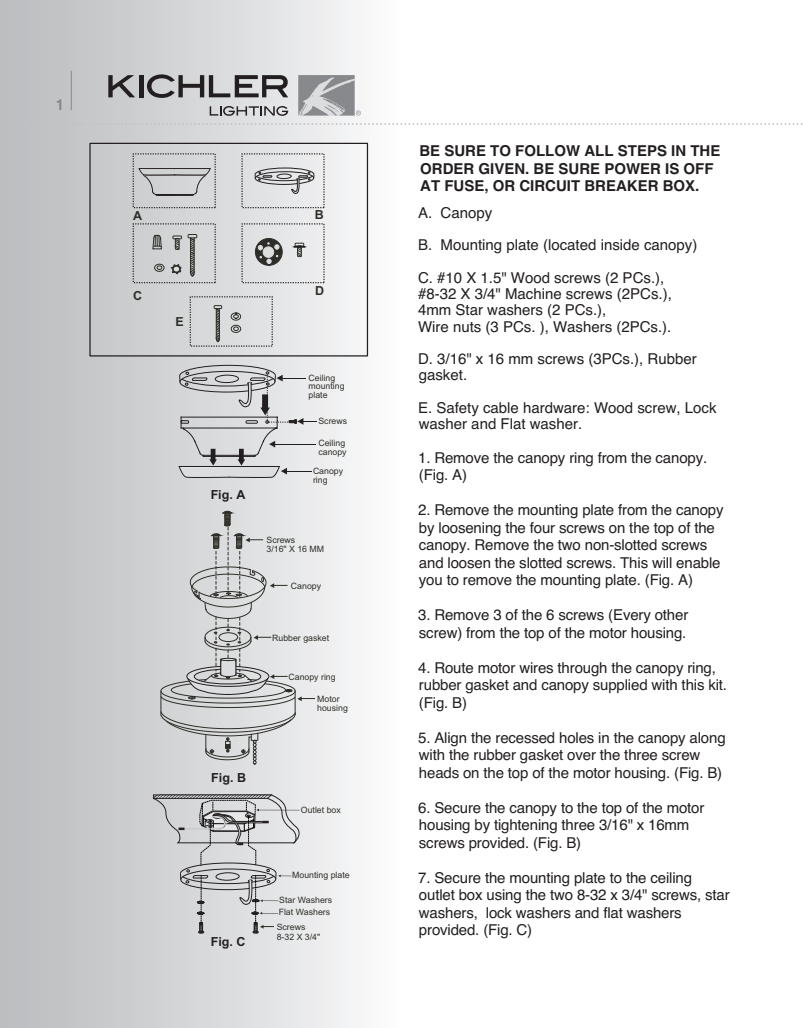
<style>
.page{position:relative;width:803px;height:1028px;background:#fff}
.page>*{position:absolute;margin:0;border:0;box-sizing:border-box;transform-origin:0 0}
.t1{font:15px/17.5px "Helvetica";letter-spacing:-.01em;color:#231f20}
.t2{font:700 15px/17.5px "Helvetica";color:#231f20}
.t3{font:700 15px "Helvetica";color:#87898c}
.t4{font:700 12.5px "Arial";color:#231f20}
.t5{font:700 12.5px "Arial";color:#2e2e28}
.t6{font:8.75px/8.8px "Arial";color:#2e2e28}
</style>
<div class="page">
<div style="left:0;top:0;width:401px;height:1028px;background:linear-gradient(to right,#b8b9bc,#f9fafa)"></div>
<svg style="left:1px;top:123px;width:801px;height:2px"></svg>
<hr style="left:71px;top:71px;width:1px;height:39px;background:#87898c">
<svg style="left:132px;top:223px;width:193px;height:61px"></svg>
<svg style="left:230px;top:312px;width:11px;height:21px"></svg>
<svg style="left:213px;top:305px;width:9px;height:37px"></svg>
<div style="left:190px;top:296px;width:83px;height:51px;border:1px dashed #2e2e28"></div>
<div style="left:89px;top:143px;width:279px;height:213px;border:1px solid #231f20"></div>
<svg style="left:108px;top:75px;width:27px;height:22px"></svg>
<hr style="left:139px;top:75px;width:4px;height:22px;background:#231f20">
<svg style="left:147px;top:74px;width:141px;height:24px"></svg>
<svg style="left:210px;top:106px;width:78px;height:10px"></svg>
<svg style="left:298px;top:75px;width:63px;height:41px"></svg>
<svg style="left:132px;top:153px;width:193px;height:56px"></svg>
<svg style="left:153px;top:794px;width:150px;height:140px"></svg>
<svg style="left:160px;top:510px;width:155px;height:255px"></svg>
<svg style="left:178px;top:364px;width:139px;height:114px"></svg>
<p class="t3" style="left:56px;top:99px;width:10px">1</p>
<p class="t2" style="left:419px;top:144px;width:302px">BE SURE TO FOLLOW ALL STEPS IN THE<br>ORDER GIVEN. BE SURE POWER IS OFF<br>AT FUSE, OR CIRCUIT BREAKER BOX.</p>
<p class="t5" style="left:133px;top:208px;width:11px">A</p>
<p class="t5" style="left:315px;top:208px;width:11px">B</p>
<p class="t1" style="left:418px;top:198px;width:281px;line-height:32.5px">A. Canopy<br>B. Mounting plate (located inside canopy)<br>C. #10 X 1.5" Wood screws (2 PCs.),</p>
<p class="t1" style="left:418px;top:287px;width:255px;line-height:16.2px">#8-32 X 3/4" Machine screws (2PCs.),<br>4mm Star washers (2 PCs.),<br>Wire nuts (3 PCs. ), Washers (2PCs.).</p>
<p class="t1" style="left:418px;top:352px;width:280px;line-height:16.2px">D. 3/16" x 16 mm screws (3PCs.), Rubber gasket.</p>
<p class="t1" style="left:418px;top:401px;width:300px;line-height:16.2px">E. Safety cable hardware: Wood screw, Lock washer and Flat washer.</p>
<p class="t5" style="left:315px;top:283px;width:11px">D</p>
<p class="t5" style="left:133px;top:288px;width:11px">C</p>
<p class="t5" style="left:175px;top:315px;width:10px">E</p>
<p class="t6" style="left:309px;top:373px;width:37px">Ceiling mounting plate</p>
<p class="t6" style="left:318px;top:439px;width:30px">Ceiling canopy</p>
<p class="t6" style="left:318px;top:416px;width:30px">Screws</p>
<p class="t1" style="left:418px;top:450px;width:290px">1. Remove the canopy ring from the canopy. (Fig. A)</p>
<p class="t1" style="left:418px;top:502px;width:307px">2. Remove the mounting plate from the canopy by loosening the four screws on the top of the canopy. Remove the two non-slotted screws and loosen the slotted screws. This will enable you to remove the mounting plate. (Fig. A)</p>
<p class="t1" style="left:418px;top:607px;width:272px">3. Remove 3 of the 6 screws (Every other screw) from the top of the motor housing.</p>
<p class="t1" style="left:418px;top:660px;width:310px">4. Route motor wires through the canopy ring, rubber gasket and canopy supplied with this kit. (Fig. B)</p>
<p class="t1" style="left:418px;top:730px;width:309px">5. Align the recessed holes in the canopy along with the rubber gasket over the three screw heads on the top of the motor housing. (Fig. B)</p>
<p class="t1" style="left:418px;top:800px;width:288px">6. Secure the canopy to the top of the motor housing by tightening three 3/16" x 16mm screws provided. (Fig. B)</p>
<p class="t1" style="left:418px;top:870px;width:313px">7. Secure the mounting plate to the ceiling outlet box using the two 8-32 x 3/4" screws, star washers, lock washers and flat washers provided. (Fig. C)</p>
<p class="t6" style="left:313px;top:467px;width:32px">Canopy ring</p>
<p class="t4" style="left:211px;top:487px;width:36px">Fig. A</p>
<p class="t6" style="left:267px;top:535px;width:59px">Screws<br>3/16" X 16 MM</p>
<p class="t6" style="left:291px;top:582px;width:32px">Canopy</p>
<p class="t6" style="left:272px;top:633px;width:58px">Rubber gasket</p>
<p class="t6" style="left:288px;top:672px;width:49px">Canopy ring</p>
<p class="t6" style="left:317px;top:694px;width:32px">Motor housing</p>
<p class="t4" style="left:211px;top:770px;width:36px">Fig. B</p>
<p class="t6" style="left:301px;top:805px;width:41px">Outlet box</p>
<p class="t6" style="left:292px;top:871px;width:59px">Mounting plate</p>
<p class="t6" style="left:279px;top:895px;width:55px">Star Washers</p>
<p class="t6" style="left:279px;top:908px;width:53px">Flat Washers</p>
<p class="t6" style="left:277px;top:921px;width:45px;line-height:10.5px">Screws<br>8-32 X 3/4"</p>
<p class="t4" style="left:211px;top:935px;width:36px">Fig. C</p>
</div>
